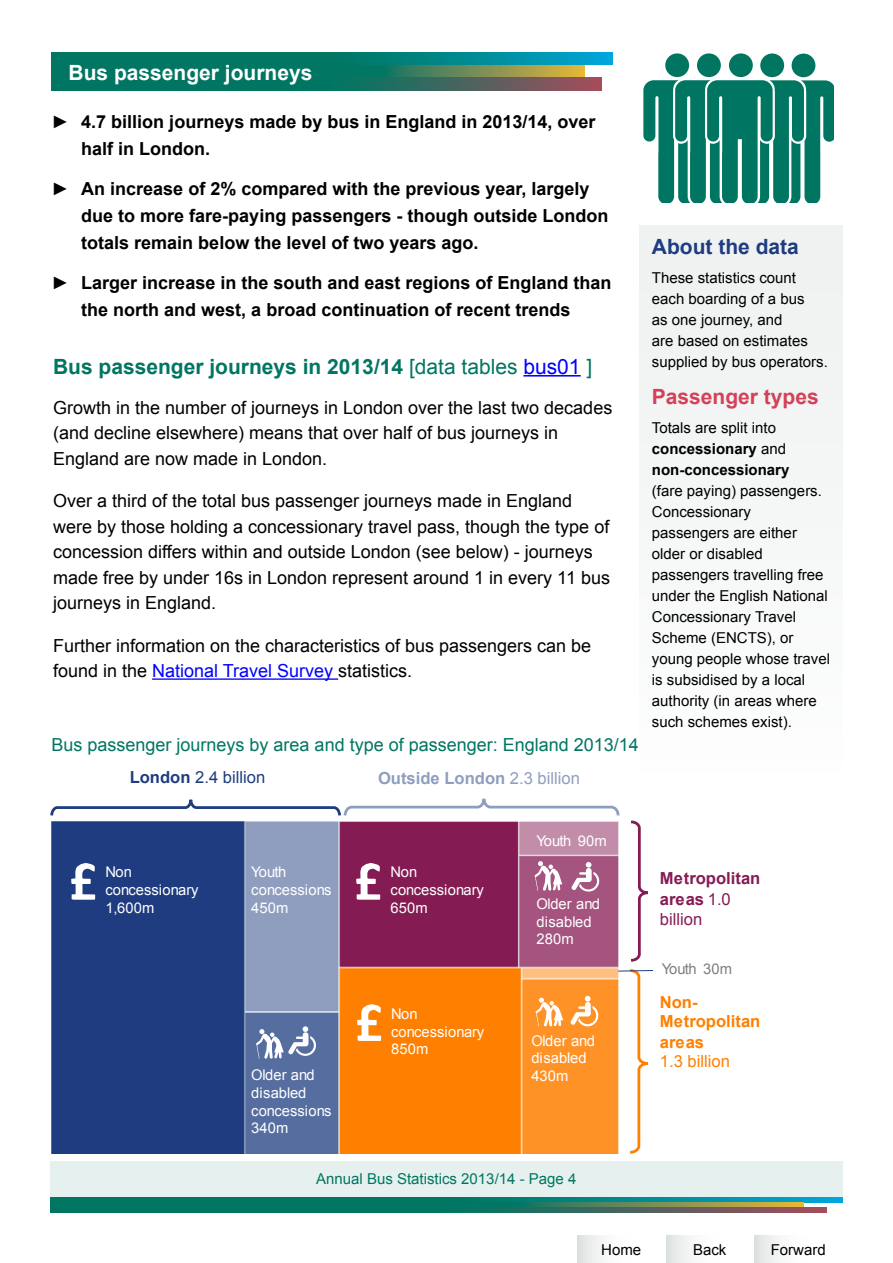
<style>
.page{position:relative;width:893px;height:1263px;background:#fff}
.page>*{position:absolute;margin:0;border:0;box-sizing:border-box;transform-origin:0 0}
.bold_intro_text{font:700 21px "Arial";color:#007662}
.t1{font:700 21px "Arial";color:#fff}
.t2{font:700 21px "Arial";color:#d4415a}
.t3{font:700 21px "Arial";color:#1e3c7f}
.no_bullets_mt{font:18px/25.5px "Arial";color:#000}
.t4{font:700 18px/27px "Arial";color:#000}
.bold_intro_text-2{font:18px "Arial";color:#007662}
.t5{font:700 16.65px/19.6px "Arial";color:#ff7f00}
.t6{font:700 16.65px/20.2px "Arial";color:#851b53}
.t7{font:700 16.65px "Arial";color:#8f9ebf}
.t8{font:16.65px "Arial";color:#1e3c7f}
.Side_bar{font:15px/21px "Arial";color:#000}
.t9{font:15px "Arial";color:#007662}
.t10{font:14.7px/17.5px "Arial";letter-spacing:.005em;color:#fff}
.t11{font:14.7px "Arial";letter-spacing:-.01em;color:#7f7f7f}
.s1{font-weight:400}
.s2{font-weight:400;color:#00f}
.s3{color:#00f}
.s4{font-weight:700}
</style>
<div class="page">
<div style="left:50px;top:1161px;width:792px;height:36px;background:#e6f1ef"></div>
<svg style="left:50px;top:1197px;width:792px;height:5px;background:#00817d"></svg>
<svg style="left:50px;top:1202px;width:753px;height:5px;background:#2f805c"></svg>
<svg style="left:50px;top:1207px;width:777px;height:6px;background:#266c60"></svg>
<div style="left:639px;top:226px;width:204px;height:546px;background:#f5f6f6"></div>
<svg style="left:52px;top:65px;width:532px;height:13px;background:#2e7f5d"></svg>
<svg style="left:52px;top:52px;width:560px;height:13px;background:#00817d"></svg>
<svg style="left:52px;top:78px;width:549px;height:12px;background:#266c60"></svg>
<hr style="left:152px;top:678px;width:186px;height:2px;background:#00f">
<hr style="left:523px;top:375px;width:58px;height:2px;background:#00f">
<svg style="left:643px;top:53px;width:190px;height:149px"></svg>
<svg style="left:50px;top:798px;width:603px;height:356px;background:#937178"></svg>
<div style="left:754px;top:1236px;width:88px;height:27px;background:linear-gradient(to right,#e8ebeb,#fff)"></div>
<div style="left:665px;top:1236px;width:89px;height:27px;background:linear-gradient(to right,#e8ebea,#fff)"></div>
<div style="left:577px;top:1236px;width:88px;height:27px;background:linear-gradient(to right,#e8ebeb,#fff)"></div>
<p class="t1" style="left:69px;top:59px;width:245px">Bus passenger journeys</p>
<p class="t4" style="left:81px;top:109px;width:516px;text-indent:-30px"><span class="s1">►</span> 4.7 billion journeys made by bus in England in 2013/14, over half in London.</p>
<p class="t4" style="left:81px;top:176px;width:529px;text-indent:-30px"><span class="s1">►</span> An increase of 2% compared with the previous year, largely due to more fare-paying passengers - though outside London totals remain below the level of two years ago.</p>
<p class="t4" style="left:81px;top:269px;width:532px;text-indent:-30px"><span class="s1">►</span> Larger increase in the south and east regions of England than the north and west, a broad continuation of recent trends</p>
<p class="bold_intro_text" style="left:53px;top:352px;width:541px">Bus passenger journeys in 2013/14 <span class="s1">[data tables</span> <span class="s2">bus01</span> <span class="s1">]</span></p>
<p class="no_bullets_mt" style="left:53px;top:395px;width:561px">Growth in the number of journeys in London over the last two decades (and decline elsewhere) means that over half of bus journeys in<br>England are now made in London.</p>
<p class="no_bullets_mt" style="left:53px;top:488px;width:559px">Over a third of the total bus passenger journeys made in England were by those holding a concessionary travel pass, though the type of concession differs within and outside London (see below) - journeys made free by under 16s in London represent around 1 in every 11 bus journeys in England.</p>
<p class="no_bullets_mt" style="left:53px;top:633px;width:540px">Further information on the characteristics of bus passengers can be found in the <span class="s3">National Travel Survey</span> statistics.</p>
<p class="bold_intro_text-2" style="left:52px;top:733px;width:589px">Bus passenger journeys by area and type of passenger: England 2013/14</p>
<p class="t8" style="left:130px;top:766px;width:137px"><span class="s4">London</span> 2.4 billion</p>
<p class="t7" style="left:378px;top:767px;width:204px">Outside London <span class="s1">2.3 billion</span></p>
<p class="t3" style="left:652px;top:232px;width:149px">About the data</p>
<p class="Side_bar" style="left:652px;top:267px;width:177px">These statistics count each boarding of a bus<br>as one journey, and<br>are based on estimates supplied by bus operators.</p>
<p class="t2" style="left:652px;top:382px;width:168px">Passenger types</p>
<p class="Side_bar" style="left:652px;top:418px;width:180px">Totals are split into <span class="s4">concessionary</span> and <span class="s4">non-concessionary<br></span>(fare paying) passengers.<br>Concessionary passengers are either older or disabled passengers travelling free under the English National<br>Concessionary Travel<br>Scheme (ENCTS), or young people whose travel is subsidised by a local authority (in areas where such schemes exist).</p>
<p class="t10" style="left:251px;top:864px;width:82px">Youth concessions<br>450m</p>
<p class="t10" style="left:105px;top:864px;width:95px">Non concessionary<br>1,600m</p>
<p class="t10" style="left:391px;top:864px;width:95px">Non concessionary<br>650m</p>
<p class="t10" style="left:251px;top:1067px;width:82px">Older and disabled concessions<br>340m</p>
<p class="t10" style="left:391px;top:1005px;width:95px">Non concessionary<br>850m</p>
<p class="t10" style="left:536px;top:832px;width:72px">Youth 90m</p>
<p class="t10" style="left:536px;top:895px;width:65px">Older and disabled<br>280m</p>
<p class="t10" style="left:531px;top:1032px;width:65px">Older and disabled<br>430m</p>
<p class="t9" style="left:316px;top:1169px;width:262px">Annual Bus Statistics 2013/14 - Page 4</p>
<p class="t6" style="left:660px;top:869px;width:102px">Metropolitan areas <span class="s1">1.0 billion</span></p>
<p class="t11" style="left:662px;top:960px;width:72px">Youth 30m</p>
<p class="t5" style="left:660px;top:993px;width:102px">Non-<br>Metropolitan areas<br><span class="s1">1.3 billion</span></p>
<p class="Side_bar" style="left:601px;top:1239px;width:42px">Home</p>
<p class="Side_bar" style="left:693px;top:1239px;width:35px">Back</p>
<p class="Side_bar" style="left:771px;top:1239px;width:57px">Forward</p>
</div>
